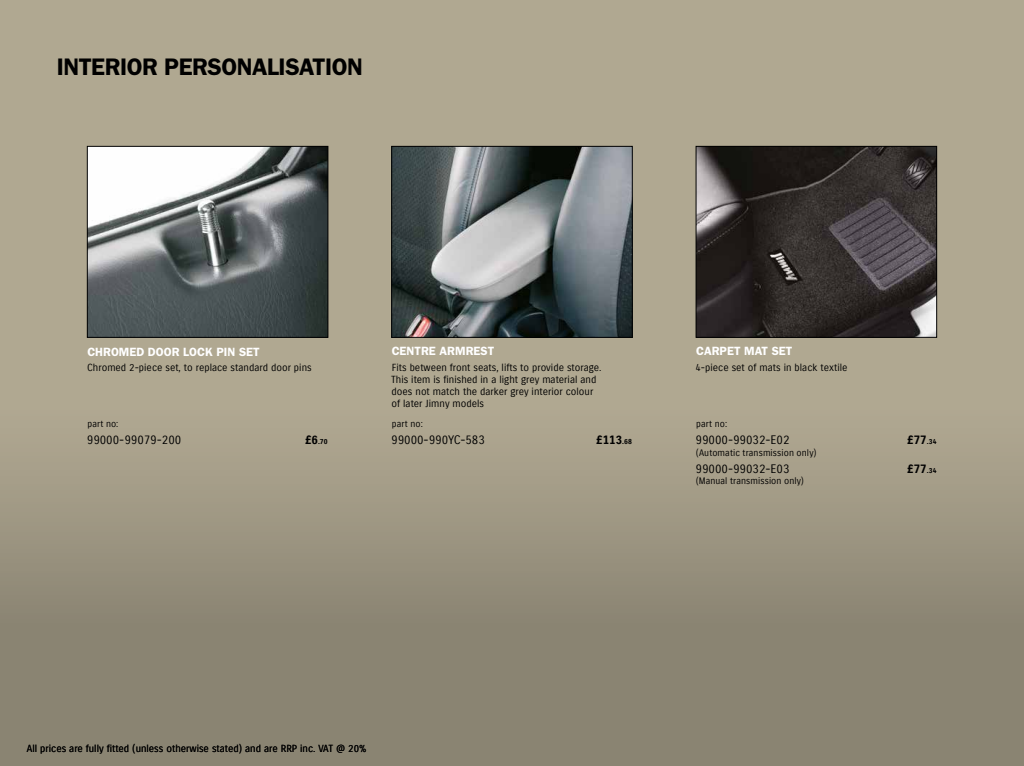
<style>
.page{position:relative;width:1024px;height:766px;background:#fff}
.page>*{position:absolute;margin:0;border:0;box-sizing:border-box;transform-origin:0 0}
.t1{font:600 24px "Franklin Gothic";letter-spacing:-.02em;color:#000}
.t2{font:12px "Suzuki PRO Regular";color:#000}
.t3{font:600 12px "Franklin Gothic";color:#fff}
.t4{font:12px "Suzuki PRO Bold";color:#000}
.t5{font:10px/12px "Suzuki PRO Regular";color:#000}
.t6{font:9.2px "Suzuki PRO Regular";letter-spacing:.005em;color:#000}
.t7{font:7.1px "Suzuki PRO Bold";color:#000}
.s1{font-size:12px}
.s2{font-size:7.1px}
</style>
<div class="page">
<div style="left:0;top:0;width:1023px;height:765px;background:linear-gradient(to bottom,#bab299,#8d8674)"></div>
<img style="left:393px;top:148px;width:237px;height:187px">
<div style="left:391px;top:146px;width:241px;height:191px;border:1px solid #000"></div>
<img style="left:89px;top:148px;width:237px;height:187px">
<div style="left:87px;top:146px;width:241px;height:191px;border:1px solid #000"></div>
<img style="left:697px;top:148px;width:237px;height:187px">
<div style="left:695px;top:146px;width:241px;height:191px;border:1px solid #000"></div>
<h1 class="t1" style="left:57px;top:52px;width:308px">INTERIOR PERSONALISATION</h1>
<p class="t3" style="left:87px;top:344px;width:174px">CHROMED DOOR LOCK PIN SET</p>
<p class="t5" style="left:87px;top:361px;width:226px">Chromed 2-piece set, to replace standard door pins</p>
<p class="t6" style="left:87px;top:418px;width:33px">part no:</p>
<p class="t2" style="left:87px;top:432px;width:96px">99000-99079-200</p>
<p class="t7" style="left:305px;top:437px;width:24px"><span class="s1">£6</span>.70</p>
<p class="t3" style="left:391px;top:344px;width:104px">CENTRE ARMREST</p>
<p class="t5" style="left:391px;top:361px;width:212px">Fits between front seats, lifts to provide storage.<br>This item is finished in a light grey material and does not match the darker grey interior colour of later Jimny models</p>
<p class="t6" style="left:392px;top:418px;width:33px">part no:</p>
<p class="t2" style="left:391px;top:432px;width:95px">99000-990YC-583</p>
<p class="t4" style="left:596px;top:432px;width:37px">£113<span class="s2">.68</span></p>
<p class="t3" style="left:696px;top:344px;width:98px">CARPET MAT SET</p>
<p class="t5" style="left:695px;top:361px;width:153px">4-piece set of mats in black textile</p>
<p class="t6" style="left:696px;top:418px;width:33px">part no:</p>
<p class="t2" style="left:695px;top:432px;width:95px">99000-99032-E02</p>
<p class="t4" style="left:907px;top:432px;width:31px">£77<span class="s2">.34</span></p>
<p class="t6" style="left:695px;top:446px;width:122px">(Automatic transmission only)</p>
<p class="t2" style="left:695px;top:461px;width:95px">99000-99032-E03</p>
<p class="t4" style="left:907px;top:461px;width:31px">£77<span class="s2">.34</span></p>
<p class="t6" style="left:695px;top:475px;width:110px">(Manual transmission only)</p>
<p class="t5" style="left:27px;top:742px;width:341px">All prices are fully fitted (unless otherwise stated) and are RRP inc. VAT @ 20%</p>
</div>
